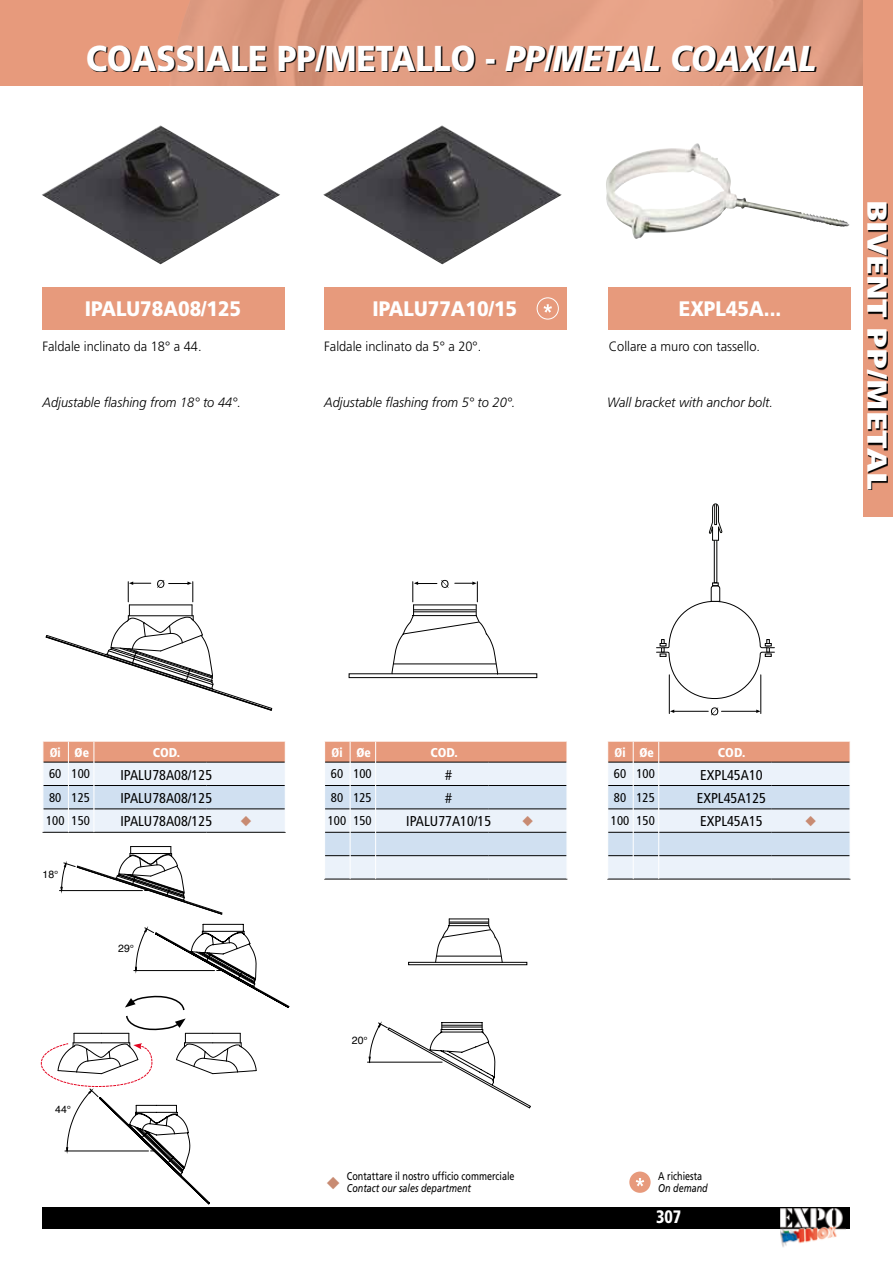
<style>
.page{position:relative;width:893px;height:1263px;background:#fff}
.page>*{position:absolute;margin:0;border:0;box-sizing:border-box;transform-origin:0 0}
.t1{font:900 36px "Frutiger";color:#fff;scale:.88 1}
.t2{font:900 condensed 27.45px "Frutiger";color:#fff;scale:1.31 1}
.t3{font:900 21px "Frutiger";color:#fff;scale:.9 1}
.t4{font:900 condensed 18px "Frutiger";color:#fff;scale:.9 1}
.t5{font:condensed 14.25px/23.4px "Frutiger";color:#000}
.t6{font:italic 300 13.5px "Frutiger";color:#000;scale:.95 1}
.t7{font:300 13.5px "Frutiger";color:#000;scale:.95 1}
.t8{font:condensed 12.75px/23.4px "Frutiger";color:#000}
.t9{font:900 condensed 12.75px "Frutiger";color:#fff}
.t10{font:11.25px "Frutiger";color:#000;scale:.8 1}
.t11{font:italic 11.25px "Frutiger";color:#000;scale:.8 1}
.t12{font:10.5px "Helvetica";color:#000}
.s1{font-style:italic}
.s2{font-weight:900;color:#fff}
</style>
<div class="page">
<div style="left:43px;top:1207px;width:807px;height:21px;background:#000"></div>
<img style="left:781px;top:1208px;width:65px;height:39px">
<div style="left:0;top:0;width:893px;height:85px;background:#e79a7c"></div>
<img style="left:170px;top:0;width:693px;height:85px">
<svg style="left:89px;top:46px;width:727px;height:26px"></svg>
<div style="left:863px;top:0;width:30px;height:517px;background:#e79a7c"></div>
<svg style="left:868px;top:203px;width:20px;height:287px"></svg>
<div style="left:608px;top:287px;width:243px;height:43px;background:#e79a7c"></div>
<img style="left:606px;top:144px;width:244px;height:95px">
<svg style="left:711px;top:707px;width:7px;height:8px"></svg>
<hr style="left:721px;top:711px;width:35px;height:1px;background:#000">
<svg style="left:756px;top:709px;width:4px;height:4px"></svg>
<hr style="left:674px;top:711px;width:34px;height:1px;background:#000">
<hr style="left:669px;top:675px;width:1px;height:38px;background:#000">
<hr style="left:760px;top:675px;width:1px;height:38px;background:#000">
<svg style="left:656px;top:503px;width:119px;height:196px"></svg>
<div style="left:43px;top:287px;width:242px;height:43px;background:#e79a7c"></div>
<img style="left:42px;top:125px;width:238px;height:139px">
<div style="left:324px;top:287px;width:243px;height:43px;background:#e79a7c"></div>
<img style="left:323px;top:125px;width:239px;height:139px">
<svg style="left:45px;top:580px;width:228px;height:131px"></svg>
<hr style="left:59px;top:890px;width:83px;height:1px;background:#000">
<svg style="left:60px;top:846px;width:163px;height:69px"></svg>
<svg style="left:41px;top:924px;width:249px;height:281px"></svg>
<svg style="left:391px;top:580px;width:107px;height:93px"></svg>
<div style="left:349px;top:673px;width:188px;height:5px;border:1px solid #000"></div>
<hr style="left:393px;top:664px;width:103px;height:1px;background:#000">
<hr style="left:449px;top:918px;width:40px;height:1px;background:#000">
<svg style="left:435px;top:919px;width:68px;height:43px"></svg>
<div style="left:408px;top:962px;width:119px;height:3px;border:1px solid #000"></div>
<hr style="left:436px;top:956px;width:65px;height:1px;background:#000">
<hr style="left:367px;top:1062px;width:75px;height:1px;background:#000">
<svg style="left:368px;top:1022px;width:163px;height:87px"></svg>
<div style="left:537px;top:298px;width:22px;height:21px;background:#e79a7c;border:1px solid #fff;border-radius:50%"></div>
<svg style="left:543px;top:304px;width:9px;height:9px"></svg>
<div style="left:629px;top:1171px;width:22px;height:22px;background:#e79a7c;border-radius:50%"></div>
<svg style="left:636px;top:1178px;width:8px;height:8px"></svg>
<svg style="left:607px;top:742px;width:244px;height:138px;background:#d8d5da"></svg>
<svg style="left:43px;top:742px;width:243px;height:91px;background:#d9d0d2"></svg>
<svg style="left:324px;top:742px;width:244px;height:138px;background:#d8d5da"></svg>
<h1 class="t1" style="left:86px;top:36px;width:831px">COASSIALE PP/METALLO - <span class="s1">PP/METAL COAXIAL</span></h1>
<h3 class="t3" style="left:85px;top:296px;width:175px">IPALU78A08/125</h3>
<p class="t7" style="left:43px;top:338px;width:169px">Faldale inclinato da 18° a 44.</p>
<p class="t6" style="left:43px;top:395px;width:210px">Adjustable flashing from 18° to 44°.</p>
<h3 class="t3" style="left:372px;top:296px;width:162px">IPALU77A10/15</h3>
<p class="t7" style="left:324px;top:338px;width:167px">Faldale inclinato da 5° a 20°.</p>
<p class="t6" style="left:324px;top:395px;width:203px">Adjustable flashing from 5° to 20°.</p>
<h3 class="t3" style="left:679px;top:296px;width:115px">EXPL45A...</h3>
<p class="t7" style="left:609px;top:338px;width:161px">Collare a muro con tassello.</p>
<p class="t6" style="left:607px;top:395px;width:176px">Wall bracket with anchor bolt.</p>
<h2 class="t2" style="left:894px;top:200px;width:223px;rotate:90deg">BIVENT PP/METAL</h2>
<p class="t8" style="left:50px;top:742px;width:42px;line-height:21.5px;text-align:right"><span class="s2">Øi</span> <span class="s2">Øe<br></span>100</p>
<p class="t8" style="left:72px;top:786px;width:20px">125<br>150</p>
<p class="t8" style="left:46px;top:762px;width:20px">60<br>80<br>100</p>
<p class="t12" style="left:43px;top:866px;width:17px">18°</p>
<p class="t9" style="left:153px;top:744px;width:29px">COD.</p>
<p class="t5" style="left:120px;top:763px;width:93px;text-align:justify">IPALU78A08/125<br>IPALU78A08/125<br>IPALU78A08/125</p>
<p class="t12" style="left:118px;top:940px;width:17px">29°</p>
<p class="t12" style="left:55px;top:1101px;width:17px">44°</p>
<p class="t8" style="left:331px;top:742px;width:42px;line-height:21.5px;text-align:right"><span class="s2">Øi</span> <span class="s2">Øe<br></span>100</p>
<p class="t8" style="left:353px;top:786px;width:20px">125<br>150</p>
<p class="t8" style="left:328px;top:762px;width:20px">60<br>80<br>100</p>
<p class="t9" style="left:430px;top:744px;width:29px">COD.</p>
<p class="t5" style="left:406px;top:763px;width:86px;text-align:center">#<br>#<br>IPALU77A10/15</p>
<p class="t12" style="left:352px;top:1032px;width:17px">20°</p>
<p class="t10" style="left:347px;top:1169px;width:211px">Contattare il nostro ufficio commerciale</p>
<p class="t11" style="left:347px;top:1181px;width:157px">Contact our sales department</p>
<p class="t8" style="left:615px;top:742px;width:42px;line-height:21.5px;text-align:right"><span class="s2">Øi</span> <span class="s2">Øe<br></span>100</p>
<p class="t8" style="left:636px;top:786px;width:20px">125<br>150</p>
<p class="t8" style="left:611px;top:762px;width:20px">60<br>80<br>100</p>
<p class="t9" style="left:718px;top:744px;width:29px">COD.</p>
<p class="t5" style="left:697px;top:763px;width:71px">EXPL45A10<br>EXPL45A125<br>EXPL45A15</p>
<p class="t10" style="left:658px;top:1169px;width:57px">A richiesta</p>
<p class="t11" style="left:658px;top:1181px;width:63px">On demand</p>
<h3 class="t4" style="left:656px;top:1206px;width:29px">307</h3>
</div>
